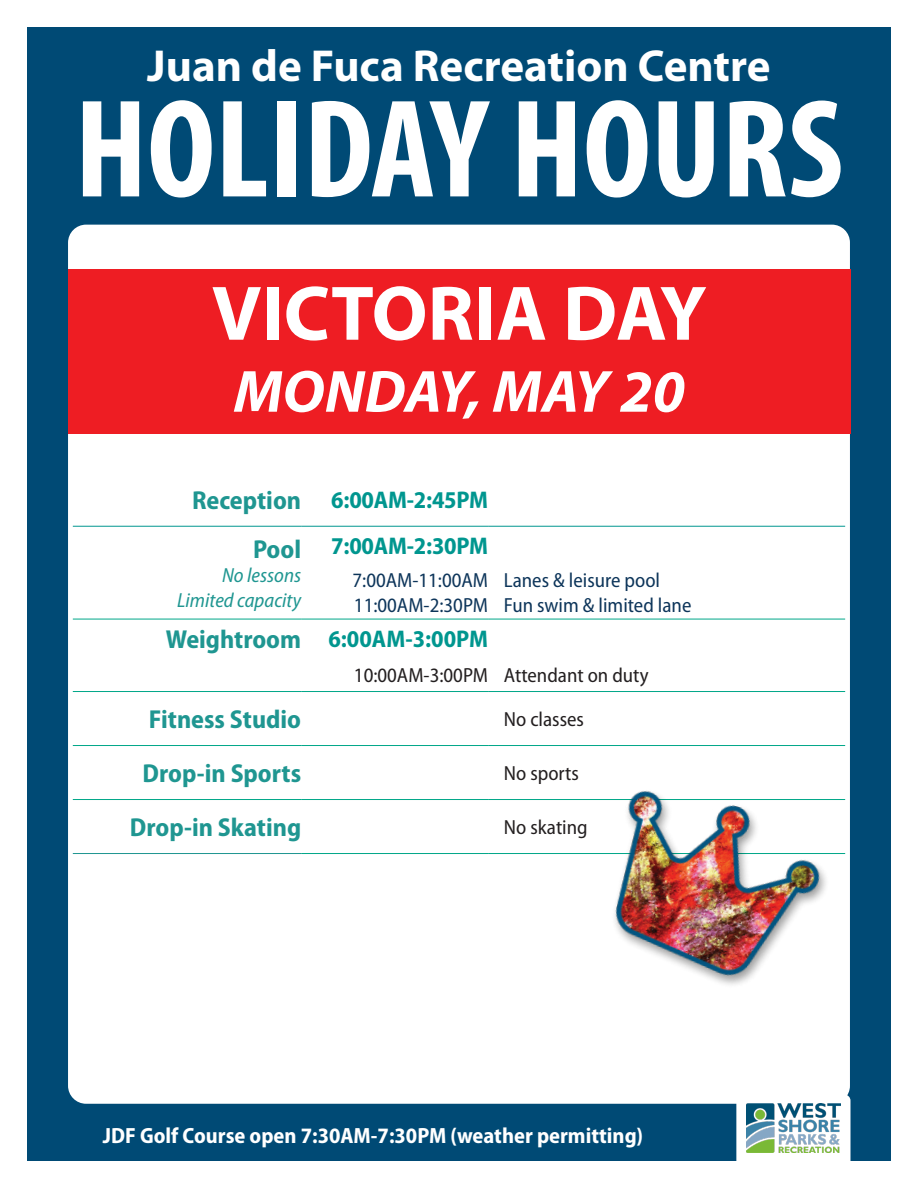
<style>
.page{position:relative;width:918px;height:1188px;background:#fff}
.page>*{position:absolute;margin:0;border:0;box-sizing:border-box;transform-origin:0 0}
.t1{font:700 condensed 141px "Myriad Pro";color:#fff}
.t2{font:700 78px "Myriad Pro";color:#fff}
.t3{font:italic 700 60px "Myriad Pro";letter-spacing:-.005em;color:#fff}
.t4{font:700 45px "Myriad Pro";color:#fff}
.t5{font:700 semi-condensed 26.1px "Myriad Pro";color:#1f9691}
.t6{font:700 semi-condensed 24.15px "Myriad Pro";letter-spacing:-.01em;color:#00968f}
.t7{font:700 semi-condensed 22.05px "Myriad Pro";color:#fff}
.t8{font:semi-condensed 20.4px "Myriad Pro";color:#0d355a}
.t9{font:semi-condensed 20.4px "Myriad Pro";color:#231f20}
.t10{font:italic semi-condensed 20.4px "Myriad Pro";color:#1f9691}
</style>
<div class="page">
<div style="left:27px;top:27px;width:864px;height:1134px;background:#004a75"></div>
<div style="left:68px;top:225px;width:782px;height:879px;background:#fff;border-radius:18px"></div>
<svg style="left:736px;top:1095px;width:115px;height:66px"></svg>
<img style="left:746px;top:1104px;width:95px;height:49px">
<hr style="left:73px;top:526px;width:228px;height:1px;background:#00968f">
<hr style="left:301px;top:526px;width:187px;height:1px;background:#00968f">
<hr style="left:488px;top:526px;width:357px;height:1px;background:#00968f">
<hr style="left:73px;top:619px;width:228px;height:1px;background:#00a789">
<hr style="left:301px;top:619px;width:187px;height:1px;background:#00a789">
<hr style="left:488px;top:619px;width:357px;height:1px;background:#00a789">
<hr style="left:73px;top:691px;width:228px;height:1px;background:#00a789">
<hr style="left:301px;top:691px;width:187px;height:1px;background:#00a789">
<hr style="left:488px;top:691px;width:357px;height:1px;background:#00a789">
<hr style="left:73px;top:745px;width:228px;height:1px;background:#00a789">
<hr style="left:301px;top:745px;width:187px;height:1px;background:#00a789">
<hr style="left:488px;top:745px;width:357px;height:1px;background:#00a789">
<hr style="left:73px;top:799px;width:228px;height:1px;background:#00a789">
<hr style="left:301px;top:799px;width:187px;height:1px;background:#00a789">
<hr style="left:488px;top:799px;width:357px;height:1px;background:#00a789">
<hr style="left:73px;top:853px;width:228px;height:1px;background:#1f9691">
<hr style="left:301px;top:853px;width:187px;height:1px;background:#00a789">
<hr style="left:488px;top:853px;width:357px;height:1px;background:#00a789">
<div style="left:68px;top:269px;width:783px;height:165px;background:#ee1d23"></div>
<img style="left:614px;top:791px;width:232px;height:194px">
<p class="t4" style="left:147px;top:36px;width:625px">Juan de Fuca Recreation Centre</p>
<p class="t1" style="left:75px;top:61px;width:770px">HOLIDAY HOURS</p>
<p class="t2" style="left:212px;top:263px;width:496px">VICTORIA DAY</p>
<p class="t3" style="left:234px;top:352px;width:453px">MONDAY, MAY 20</p>
<p class="t5" style="left:192px;top:483px;width:111px">Reception</p>
<p class="t6" style="left:331px;top:485px;width:158px">6:00AM-2:45PM</p>
<p class="t5" style="left:253px;top:532px;width:50px">Pool</p>
<p class="t10" style="left:222px;top:563px;width:81px">No lessons</p>
<p class="t10" style="left:177px;top:588px;width:125px">Limited capacity</p>
<p class="t6" style="left:331px;top:531px;width:158px">7:00AM-2:30PM</p>
<p class="t8" style="left:353px;top:568px;width:137px">7:00AM-11:00AM</p>
<p class="t8" style="left:354px;top:592px;width:136px">11:00AM-2:30PM</p>
<p class="t8" style="left:504px;top:568px;width:158px">Lanes &amp; leisure pool</p>
<p class="t8" style="left:504px;top:592px;width:189px">Fun swim &amp; limited lane</p>
<p class="t5" style="left:166px;top:622px;width:137px">Weightroom</p>
<p class="t6" style="left:328px;top:623px;width:161px">6:00AM-3:00PM</p>
<p class="t9" style="left:354px;top:663px;width:136px">10:00AM-3:00PM</p>
<p class="t9" style="left:504px;top:663px;width:146px">Attendant on duty</p>
<p class="t5" style="left:149px;top:703px;width:154px">Fitness Studio</p>
<p class="t9" style="left:504px;top:707px;width:82px">No classes</p>
<p class="t5" style="left:142px;top:757px;width:160px">Drop-in Sports</p>
<p class="t9" style="left:504px;top:761px;width:77px">No sports</p>
<p class="t5" style="left:130px;top:811px;width:173px">Drop-in Skating</p>
<p class="t9" style="left:504px;top:815px;width:85px">No skating</p>
<p class="t7" style="left:103px;top:1121px;width:542px">JDF Golf Course open 7:30AM-7:30PM (weather permitting)</p>
</div>
